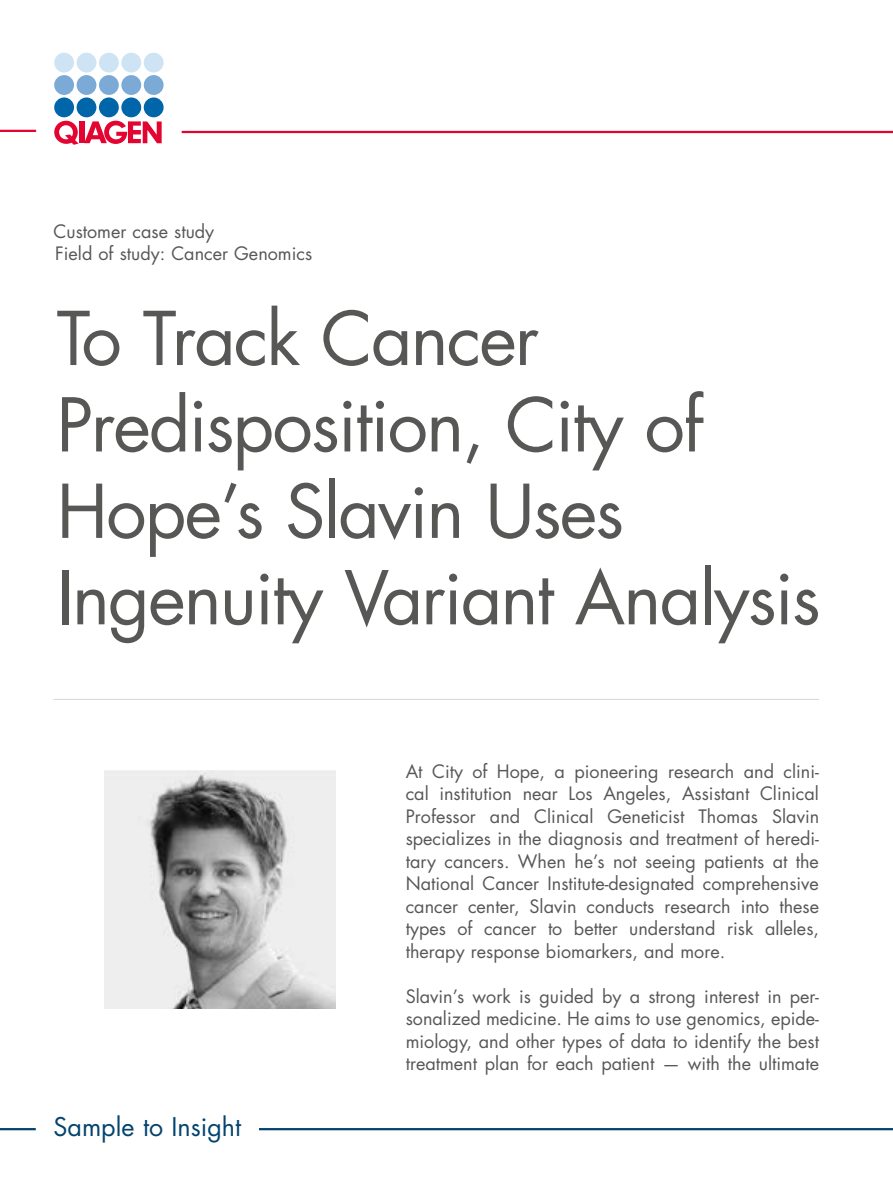
<style>
.page{position:relative;width:893px;height:1191px;background:#fff}
.page>*{position:absolute;margin:0;border:0;box-sizing:border-box;transform-origin:0 0}
.t1{font:72px/86.4px "Futura Std";letter-spacing:-.025em;color:#575756}
.t2{font:25.05px "Futura Std";color:#03436f}
.t3{font:18px/22.5px "Futura Std";color:#575756;text-align:justify}
</style>
<div class="page">
<div style="left:54px;top:97px;width:20px;height:20px;background:#0065a9;border-radius:50%"></div>
<div style="left:77px;top:97px;width:19px;height:20px;background:#0065a9;border-radius:50%"></div>
<div style="left:99px;top:97px;width:20px;height:20px;background:#0065a9;border-radius:50%"></div>
<div style="left:121px;top:97px;width:20px;height:20px;background:#0065a9;border-radius:50%"></div>
<div style="left:144px;top:97px;width:20px;height:20px;background:#0065a9;border-radius:50%"></div>
<div style="left:54px;top:75px;width:20px;height:20px;background:#7caad6;border-radius:50%"></div>
<div style="left:77px;top:75px;width:19px;height:20px;background:#7caad6;border-radius:50%"></div>
<div style="left:99px;top:75px;width:20px;height:20px;background:#7caad6;border-radius:50%"></div>
<div style="left:121px;top:75px;width:20px;height:20px;background:#7caad6;border-radius:50%"></div>
<div style="left:144px;top:75px;width:20px;height:20px;background:#7caad6;border-radius:50%"></div>
<div style="left:54px;top:53px;width:20px;height:20px;background:#cee4f5;border-radius:50%"></div>
<div style="left:77px;top:53px;width:19px;height:20px;background:#cee4f5;border-radius:50%"></div>
<div style="left:99px;top:53px;width:20px;height:20px;background:#cee4f5;border-radius:50%"></div>
<div style="left:121px;top:53px;width:20px;height:20px;background:#cee4f5;border-radius:50%"></div>
<div style="left:144px;top:53px;width:20px;height:20px;background:#cee4f5;border-radius:50%"></div>
<svg style="left:54px;top:120px;width:108px;height:25px"></svg>
<hr style="left:182px;top:131px;width:711px;height:2px;background:#e30432">
<hr style="left:0;top:130px;width:36px;height:2px;background:#e30432">
<hr style="left:259px;top:1128px;width:634px;height:2px;background:#03436f">
<hr style="left:0;top:1128px;width:36px;height:2px;background:#03436f">
<img style="left:104px;top:770px;width:232px;height:238px">
<hr style="left:54px;top:699px;width:765px;height:1px;background:#dadada">
<p class="t3" style="left:54px;top:220px;width:162px">Customer case study</p>
<p class="t3" style="left:55px;top:242px;width:258px">Field of study: Cancer Genomics</p>
<h1 class="t1" style="left:57px;top:296px;width:765px">To Track Cancer<br>Predisposition, City of<br>Hope’s Slavin Uses<br>Ingenuity Variant Analysis</h1>
<h2 class="t2" style="left:54px;top:1110px;width:189px">Sample to Insight</h2>
<p class="t3" style="left:406px;top:760px;width:415px">At City of Hope, a pioneering research and clini&shy;cal institution near Los Angeles, Assistant Clinical Professor and Clinical Geneticist Thomas Slavin specializes in the diagnosis and treatment of heredi&shy;tary cancers. When he’s not seeing patients at the National Cancer Institute-designated comprehensive cancer center, Slavin conducts research into these types of cancer to better understand risk alleles, therapy response biomarkers, and more.</p>
<p class="t3" style="left:406px;top:985px;width:415px">Slavin’s work is guided by a strong interest in per&shy;sonalized medicine. He aims to use genomics, epide&shy;miology, and other types of data to identify the best treatment plan for each patient — with the ultimate</p>
</div>
